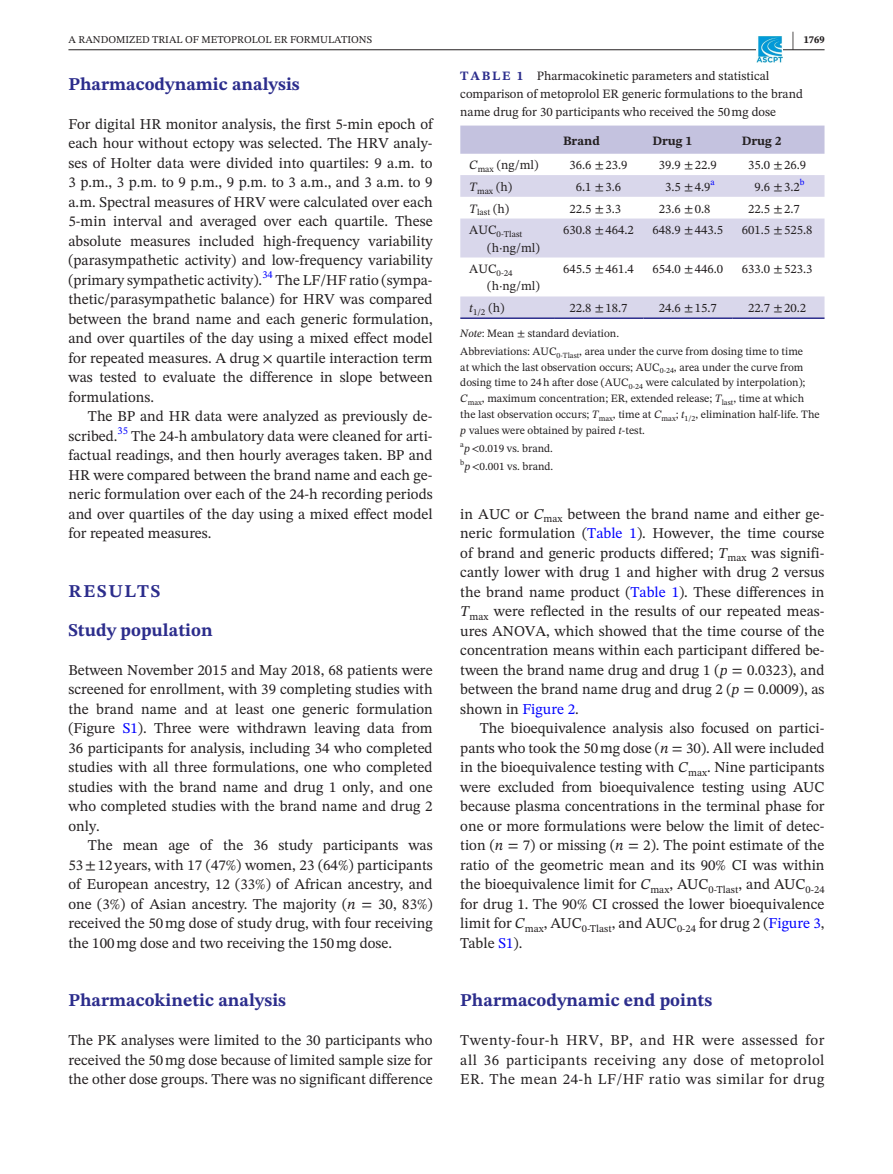
<style>
.page{position:relative;width:893px;height:1174px;background:#fff}
.page>*{position:absolute;margin:0;border:0;box-sizing:border-box;transform-origin:0 0}
.t1{font:700 21px "STIX Two Text";color:#231f20;scale:.42 1}
.t2{font:700 18px/39px "STIX Two Text";color:#2c2d8c}
.t3{font:15px/19.5px "STIX Two Text";color:#231f20;text-align:justify}
.t4{font:12.75px/18px "STIX Two Text";color:#231f20}
.t5{font:700 12.75px "STIX Two Text";color:#231f20}
.t6{font:11.25px/15.8px "STIX Two Text";color:#231f20}
.t7{font:10.5px "STIX Two Text";color:#231f20}
.t8{font:700 10.5px "STIX Two Text";color:#231f20}
.t9{font:10.5px "STIX Two Text";color:#00f}
.t10{font:8.85px "STIX Two Text";color:#231f20}
.t11{font:8.85px "STIX Two Text";color:#00f}
.t12{font:7.8px "STIX Two Text";color:#231f20}
.s1{font-weight:700;color:#2c2d8c}
.s2{font-style:italic}
.s3{color:#00f}
</style>
<div class="page">
<hr style="left:68px;top:49px;width:756px;height:1px;background:#231f20">
<img style="left:757px;top:37px;width:25px;height:25px">
<div style="left:460px;top:126px;width:364px;height:28px;background:#c4c2df"></div>
<svg style="left:460px;top:175px;width:364px;height:142px;fill:#d9d7eb"></svg>
<hr style="left:460px;top:317px;width:94px;height:2px;background:#2c2d8c">
<hr style="left:554px;top:317px;width:89px;height:2px;background:#2c2d8c">
<hr style="left:643px;top:317px;width:90px;height:2px;background:#2c2d8c">
<hr style="left:733px;top:317px;width:91px;height:2px;background:#2c2d8c">
<h1 class="t1" style="left:792px;top:24px;width:8px">|</h1>
<p class="t7" style="left:68px;top:32px;width:305px">A RANDOMIZED TRIAL OF METOPROLOL ER FORMULATIONS</p>
<p class="t8" style="left:804px;top:32px;width:22px">1769</p>
<p class="t2" style="left:68px;top:65px;width:233px">Pharmacodynamic analysis</p>
<p class="t3" style="left:68px;top:114px;width:366px">For digital HR monitor analysis, the first 5-min epoch of each hour without ectopy was selected. The HRV analy&shy;ses of Holter data were divided into quartiles: 9 a.m. to 3 p.m., 3 p.m. to 9 p.m., 9 p.m. to 3 a.m., and 3 a.m. to 9 a.m. Spectral measures of HRV were calculated over each 5-min interval and averaged over each quartile. These absolute measures included high-frequency variability (parasympathetic activity) and low-frequency variability (primary sympathetic activity).</p>
<p class="t4" style="left:460px;top:66px;width:344px"><span class="s1">TABLE 1</span> Pharmacokinetic parameters and statistical comparison of metoprolol ER generic formulations to the brand name drug for 30 participants who received the 50mg dose</p>
<p class="t5" style="left:563px;top:131px;width:38px">Brand</p>
<p class="t5" style="left:652px;top:131px;width:41px">Drug 1</p>
<p class="t5" style="left:742px;top:131px;width:41px">Drug 2</p>
<p class="t4" style="left:469px;top:156px;width:71px"><span class="s2">C</span><sub>max</sub> (ng/ml)</p>
<p class="t4" style="left:569px;top:156px;width:60px">36.6 ±23.9</p>
<p class="t4" style="left:659px;top:156px;width:60px">39.9 ±22.9</p>
<p class="t4" style="left:748px;top:156px;width:60px">35.0 ±26.9</p>
<p class="t10" style="left:469px;top:184px;width:45px"><sup>T</sup>max <sup>(h)</sup></p>
<p class="t4" style="left:576px;top:177px;width:47px">6.1 ±3.6</p>
<p class="t4" style="left:665px;top:177px;width:47px">3.5 ±4.9</p>
<p class="t11" style="left:711px;top:176px;width:6px">a</p>
<p class="t4" style="left:754px;top:177px;width:47px">9.6 ±3.2</p>
<p class="t11" style="left:800px;top:176px;width:6px">b</p>
<p class="t10" style="left:469px;top:206px;width:42px"><sup>T</sup>last <sup>(h)</sup></p>
<p class="t4" style="left:569px;top:199px;width:53px">22.5 ±3.3</p>
<p class="t4" style="left:659px;top:199px;width:53px">23.6 ±0.8</p>
<p class="t4" style="left:748px;top:199px;width:53px">22.5 ±2.7</p>
<p class="t10" style="left:469px;top:228px;width:55px"><sup>AUC</sup>0-Tlast</p>
<p class="t4" style="left:487px;top:238px;width:54px">(h·ng/ml)</p>
<p class="t4" style="left:563px;top:221px;width:72px">630.8 ±464.2</p>
<p class="t4" style="left:652px;top:221px;width:72px">648.9 ±443.5</p>
<p class="t4" style="left:742px;top:221px;width:72px">601.5 ±525.8</p>
<p class="t10" style="left:469px;top:267px;width:45px"><sup>AUC</sup>0-24</p>
<p class="t4" style="left:487px;top:277px;width:54px">(h·ng/ml)</p>
<p class="t4" style="left:563px;top:260px;width:72px">645.5 ±461.4</p>
<p class="t4" style="left:652px;top:260px;width:72px">654.0 ±446.0</p>
<p class="t4" style="left:742px;top:260px;width:72px">633.0 ±523.3</p>
<p class="t9" style="left:262px;top:267px;width:12px">34</p>
<p class="t3" style="left:68px;top:270px;width:366px;text-indent:207px">The LF/HF ratio (sympa&shy;thetic/parasympathetic balance) for HRV was compared between the brand name and each generic formulation, and over quartiles of the day using a mixed effect model for repeated measures. A drug × quartile interaction term was tested to evaluate the difference in slope between formulations.</p>
<p class="t3" style="left:68px;top:406px;width:366px;text-indent:20px">The BP and HR data were analyzed as previously de&shy;scribed.</p>
<p class="t10" style="left:469px;top:306px;width:37px"><sup>t</sup>1/2 <sup>(h)</sup></p>
<p class="t4" style="left:569px;top:299px;width:60px">22.8 ±18.7</p>
<p class="t4" style="left:659px;top:299px;width:60px">24.6 ±15.7</p>
<p class="t4" style="left:748px;top:299px;width:60px">22.7 ±20.2</p>
<p class="t6" style="left:460px;top:324px;width:344px;line-height:18px"><span class="s2">Note</span>: Mean ± standard deviation.<br>Abbreviations: AUC<sub>0-Tlast</sub>, area under the curve from dosing time to time</p>
<p class="t6" style="left:460px;top:359px;width:361px">at which the last observation occurs; AUC<sub>0-24</sub>, area under the curve from dosing time to 24h after dose (AUC<sub>0-24</sub> were calculated by interpolation); <span class="s2">C</span><sub>max</sub>, maximum concentration; ER, extended release; <span class="s2">T</span><sub>last</sub>, time at which the last observation occurs; <span class="s2">T</span><sub>max</sub>, time at <span class="s2">C</span><sub>max</sub>; <span class="s2">t</span><sub>1/2</sub>, elimination half-life. The <span class="s2">p</span> values were obtained by paired <span class="s2">t</span>-test.</p>
<p class="t12" style="left:460px;top:438px;width:5px">a</p>
<p class="t6" style="left:464px;top:440px;width:90px"><span class="s2">p</span>&lt;0.019 vs. brand.</p>
<p class="t12" style="left:460px;top:456px;width:6px">b</p>
<p class="t6" style="left:464px;top:458px;width:90px"><span class="s2">p</span>&lt;0.001 vs. brand.</p>
<p class="t9" style="left:118px;top:423px;width:12px">35</p>
<p class="t3" style="left:68px;top:426px;width:366px;text-indent:63px">The 24-h ambulatory data were cleaned for arti&shy;factual readings, and then hourly averages taken. BP and HR were compared between the brand name and each ge&shy;neric formulation over each of the 24-h recording periods and over quartiles of the day using a mixed effect model for repeated measures.</p>
<p class="t3" style="left:460px;top:504px;width:366px">in AUC or <span class="s2">C</span><sub>max</sub> between the brand name and either ge&shy;neric formulation (<span class="s3">Table 1</span>). However, the time course of brand and generic products differed; <span class="s2">T</span><sub>max</sub> was signifi&shy;cantly lower with drug 1 and higher with drug 2 versus the brand name product (<span class="s3">Table 1</span>). These differences in <span class="s2">T</span><sub>max</sub> were reflected in the results of our repeated meas&shy;ures ANOVA, which showed that the time course of the concentration means within each participant differed be&shy;tween the brand name drug and drug 1 (<span class="s2">p</span> = 0.0323), and between the brand name drug and drug 2 (<span class="s2">p</span> = 0.0009), as shown in <span class="s3">Figure 2</span>.</p>
<p class="t3" style="left:460px;top:718px;width:366px;text-indent:20px">The bioequivalence analysis also focused on partici&shy;pants who took the 50mg dose (<span class="s2">n</span> = 30). All were included in the bioequivalence testing with <span class="s2">C</span><sub>max</sub>. Nine participants were excluded from bioequivalence testing using AUC because plasma concentrations in the terminal phase for one or more formulations were below the limit of detec&shy;tion (<span class="s2">n</span> = 7) or missing (<span class="s2">n</span> = 2). The point estimate of the ratio of the geometric mean and its 90% CI was within the bioequivalence limit for <span class="s2">C</span><sub>max</sub>, AUC<sub>0-Tlast</sub>, and AUC<sub>0-24 </sub>for drug 1. The 90% CI crossed the lower bioequivalence limit for <span class="s2">C</span><sub>max</sub>, AUC<sub>0-Tlast</sub>, and AUC<sub>0-24</sub> for drug 2 (<span class="s3">Figure 3</span>, Table <span class="s3">S1</span>).</p>
<p class="t2" style="left:68px;top:572px;width:146px">RESULTS<br>Study population</p>
<p class="t3" style="left:68px;top:660px;width:366px">Between November 2015 and May 2018, 68 patients were screened for enrollment, with 39 completing studies with the brand name and at least one generic formulation (Figure <span class="s3">S1</span>). Three were withdrawn leaving data from 36 participants for analysis, including 34 who completed studies with all three formulations, one who completed studies with the brand name and drug 1 only, and one who completed studies with the brand name and drug 2 only.</p>
<p class="t3" style="left:68px;top:835px;width:366px;text-indent:20px">The mean age of the 36 study participants was 53±12 years, with 17 (47%) women, 23 (64%) participants of European ancestry, 12 (33%) of African ancestry, and one (3%) of Asian ancestry. The majority (<span class="s2">n</span> = 30, 83%) received the 50mg dose of study drug, with four receiving the 100mg dose and two receiving the 150mg dose.</p>
<p class="t2" style="left:68px;top:981px;width:219px">Pharmacokinetic analysis</p>
<p class="t3" style="left:68px;top:1030px;width:366px">The PK analyses were limited to the 30 participants who received the 50mg dose because of limited sample size for the other dose groups. There was no significant difference</p>
<p class="t2" style="left:460px;top:981px;width:254px">Pharmacodynamic end points</p>
<p class="t3" style="left:460px;top:1030px;width:366px">Twenty-four-h HRV, BP, and HR were assessed for all 36 participants receiving any dose of metoprolol ER. The mean 24-h LF/HF ratio was similar for drug</p>
</div>
